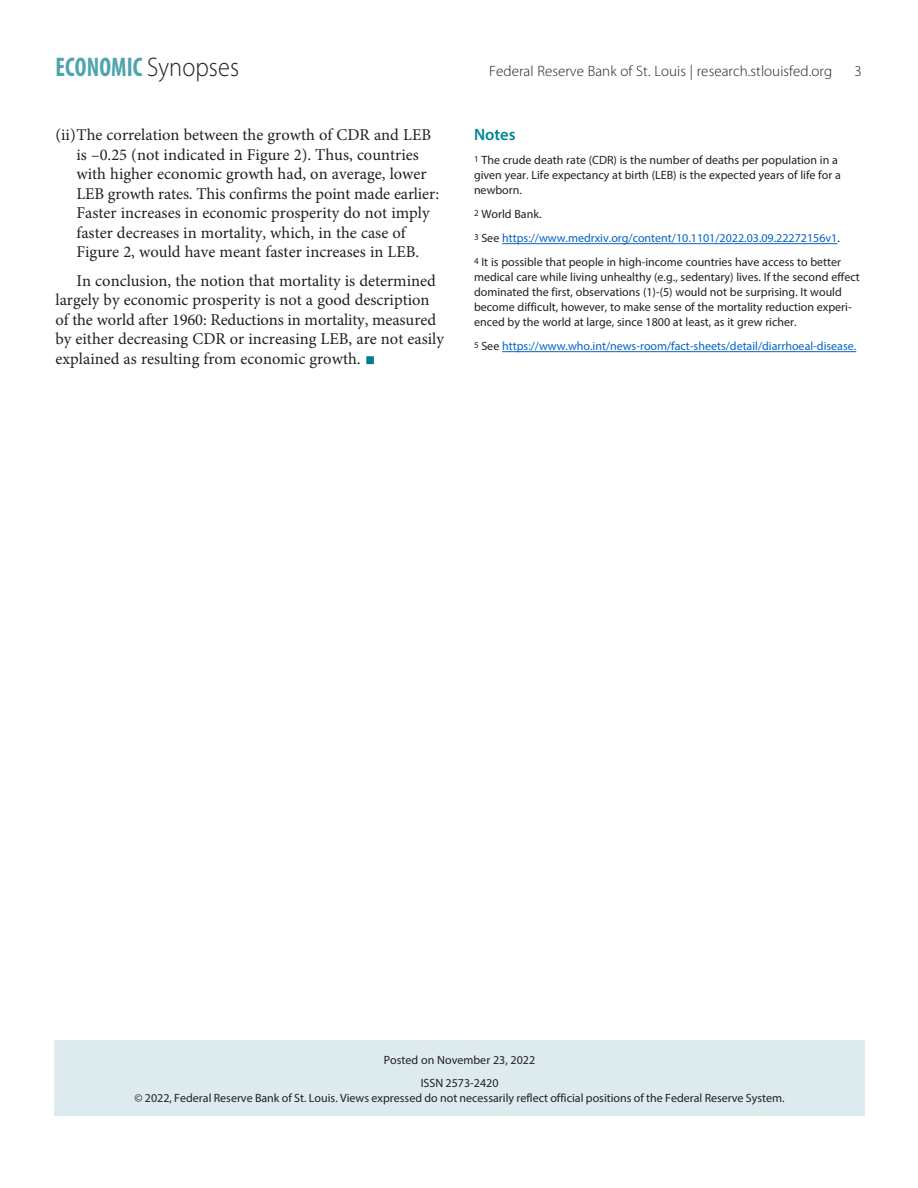
<style>
.page{position:relative;width:918px;height:1188px;background:#fff}
.page>*{position:absolute;margin:0;border:0;box-sizing:border-box;transform-origin:0 0}
.t1{font:700 condensed 27px "Myriad Pro";letter-spacing:.005em;color:#4fa4b0;scale:.9 1}
.Text{font:16.5px/19.5px "Minion Pro";color:#231f20}
.Notes_and_Refs_Head{font:600 16.5px "Myriad Pro";color:#008595}
.t2{font:300 15px "Myriad Pro";letter-spacing:.005em;color:#231f20}
.Notes_and_Refs{font:12px/15px "Myriad Pro";color:#231f20}
.Notes_and_Refs-2{font:12px "Myriad Pro";color:#0563c1}
.Author_Note{font:12px/14.4px "Myriad Pro";color:#231f20;text-align:center}
.Text-2{font:12px "Myriad Pro";color:#231f20}
.s1{font-weight:300;font-stretch:normal;color:#231f20}
.s2{font-size:27px;color:#007c8a}
.s3{color:#231f20}
</style>
<div class="page">
<div style="left:55px;top:1040px;width:810px;height:76px;background:#ddebee"></div>
<hr style="left:502px;top:243px;width:335px;height:1px;background:#0563c1">
<hr style="left:502px;top:351px;width:354px;height:1px;background:#0563c1">
<p class="t1" style="left:56px;top:50px;width:206px">ECONOMIC <span class="s1">Synopses</span></p>
<p class="t2" style="left:489px;top:63px;width:345px">Federal Reserve Bank of St. Louis | research.stlouisfed.org</p>
<p class="t2" style="left:854px;top:63px;width:9px">3</p>
<p class="Text" style="left:76px;top:125px;width:364px;text-indent:-21px">(ii)The correlation between the growth of CDR and LEB is –0.25 (not indicated in Figure 2). Thus, countries with higher economic growth had, on average, lower LEB growth rates. This confirms the point made earlier:<br>Faster increases in economic prosperity do not imply faster decreases in mortality, which, in the case of Figure 2, would have meant faster increases in LEB.</p>
<p class="Text" style="left:56px;top:271px;width:390px;text-indent:21px">In conclusion, the notion that mortality is determined largely by economic prosperity is not a good description of the world after 1960: Reductions in mortality, measured by either decreasing CDR or increasing LEB, are not easily explained as resulting from economic growth. <span class="s2">■</span></p>
<p class="Notes_and_Refs_Head" style="left:474px;top:124px;width:43px">Notes</p>
<p class="Notes_and_Refs" style="left:474px;top:153px;width:368px"><sup>1</sup> The crude death rate (CDR) is the number of deaths per population in a given year. Life expectancy at birth (LEB) is the expected years of life for a newborn.</p>
<p class="Notes_and_Refs" style="left:474px;top:207px;width:69px"><sup>2</sup> World Bank.</p>
<p class="Notes_and_Refs-2" style="left:474px;top:231px;width:367px"><sup>3</sup> <span class="s3">See</span> https://www.medrxiv.org/content/10.1101/2022.03.09.22272156v1<span class="s3">.</span></p>
<p class="Notes_and_Refs" style="left:474px;top:255px;width:387px"><sup>4</sup> It is possible that people in high-income countries have access to better medical care while living unhealthy (e.g., sedentary) lives. If the second effect dominated the first, observations (1)-(5) would not be surprising. It would become difficult, however, to make sense of the mortality reduction experi&shy;enced by the world at large, since 1800 at least, as it grew richer.</p>
<p class="Notes_and_Refs-2" style="left:474px;top:339px;width:384px"><sup>5</sup> <span class="s3">See</span> https://www.who.int/news-room/fact-sheets/detail/diarrhoeal-disease.</p>
<p class="Text-2" style="left:384px;top:1052px;width:153px">Posted on November 23, 2022</p>
<p class="Author_Note" style="left:135px;top:1076px;width:652px">ISSN 2573-2420<br>© 2022, Federal Reserve Bank of St. Louis. Views expressed do not necessarily reflect official positions of the Federal Reserve System.</p>
</div>
